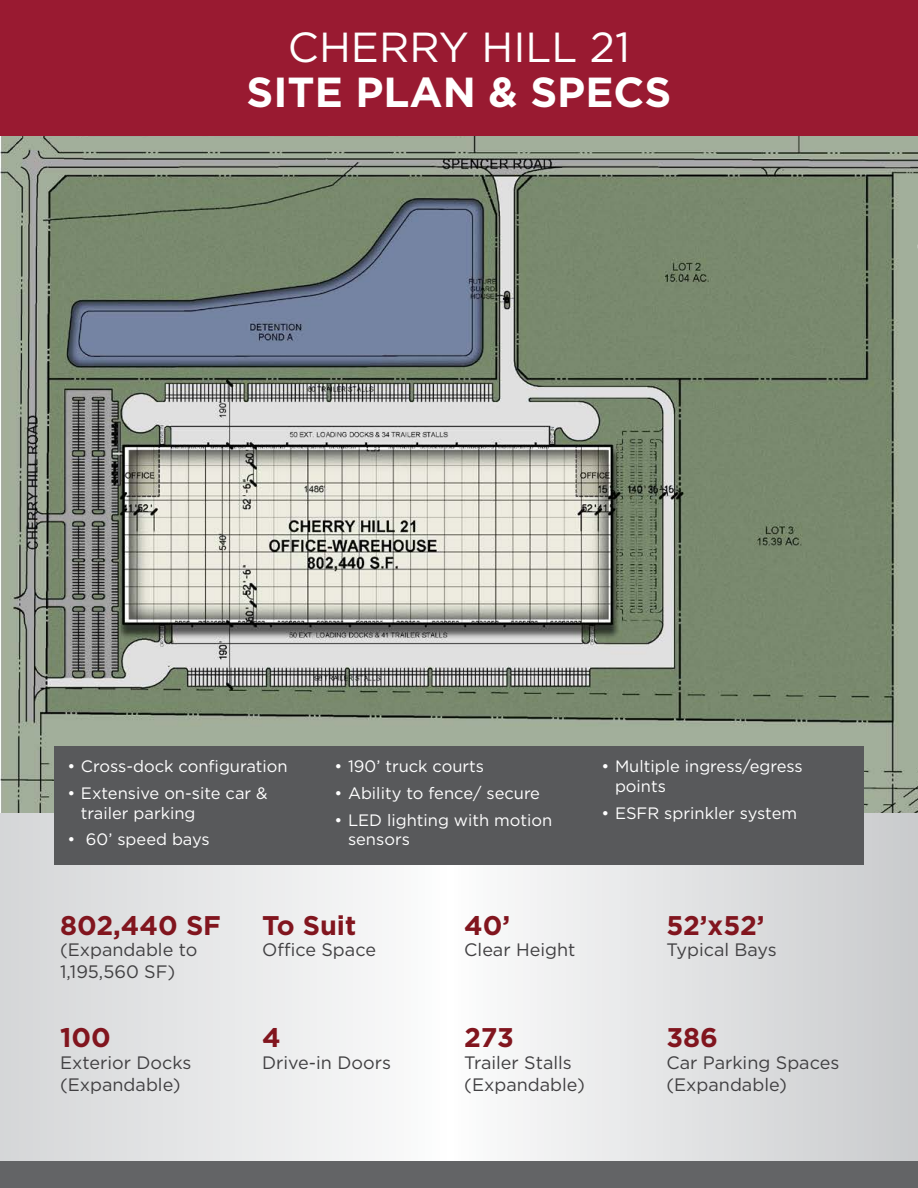
<style>
.page{position:relative;width:918px;height:1188px;background:#fff}
.page>*{position:absolute;margin:0;border:0;box-sizing:border-box;transform-origin:0 0}
.t1{font:700 42px "Gotham";color:#fff}
.t2{font:42px "Gotham";color:#fff}
.t3{font:700 27px "Gotham";color:#81151e}
.t4{font:18px/21.6px "Gotham";color:#414042}
.t5{font:16.5px/19.8px "Gotham";color:#fff}
</style>
<div class="page">
<svg style="left:0;top:812px;width:918px;height:349px"></svg>
<img style="left:0;top:136px;width:918px;height:676px">
<div style="left:0;top:1161px;width:918px;height:27px;background:#636466"></div>
<hr style="left:917px;top:136px;width:1px;height:457px;background:#000">
<svg style="left:914px;top:158px;width:4px;height:92px"></svg>
<div style="left:0;top:0;width:918px;height:136px;background:#991a31"></div>
<div style="left:54px;top:746px;width:810px;height:119px;background:#58595b"></div>
<h1 class="t2" style="left:288px;top:20px;width:344px">CHERRY HILL 21</h1>
<h1 class="t1" style="left:247px;top:64px;width:426px">SITE PLAN &amp; SPECS</h1>
<p class="t5" style="left:68px;top:756px;width:222px">• Cross-dock configuration</p>
<p class="t5" style="left:81px;top:783px;width:188px;text-indent:-13px">• Extensive on-site car &amp; trailer parking</p>
<p class="t5" style="left:68px;top:829px;width:144px">• 60’ speed bays</p>
<p class="t5" style="left:335px;top:756px;width:151px">• 190’ truck courts</p>
<p class="t5" style="left:335px;top:783px;width:207px">• Ability to fence/ secure</p>
<p class="t5" style="left:348px;top:809px;width:206px;text-indent:-13px">• LED lighting with motion sensors</p>
<p class="t5" style="left:615px;top:756px;width:189px;text-indent:-13px">• Multiple ingress/egress points</p>
<p class="t5" style="left:602px;top:803px;width:197px">• ESFR sprinkler system</p>
<h2 class="t3" style="left:60px;top:907px;width:163px">802,440 SF</h2>
<p class="t4" style="left:60px;top:939px;width:139px">(Expandable to<br>1,195,560 SF)</p>
<h2 class="t3" style="left:60px;top:1020px;width:52px">100</h2>
<p class="t4" style="left:60px;top:1051px;width:133px">Exterior Docks (Expandable)</p>
<h2 class="t3" style="left:262px;top:907px;width:96px">To Suit</h2>
<p class="t4" style="left:262px;top:939px;width:115px">Office Space</p>
<h2 class="t3" style="left:262px;top:1020px;width:20px">4</h2>
<p class="t4" style="left:262px;top:1051px;width:130px">Drive-in Doors</p>
<h2 class="t3" style="left:464px;top:907px;width:48px">40’</h2>
<p class="t4" style="left:464px;top:939px;width:113px">Clear Height</p>
<h2 class="t3" style="left:464px;top:1020px;width:51px">273</h2>
<p class="t4" style="left:464px;top:1051px;width:122px">Trailer Stalls (Expandable)</p>
<h2 class="t3" style="left:666px;top:907px;width:100px">52’x52’</h2>
<p class="t4" style="left:666px;top:939px;width:112px">Typical Bays</p>
<h2 class="t3" style="left:666px;top:1020px;width:53px">386</h2>
<p class="t4" style="left:666px;top:1051px;width:174px">Car Parking Spaces (Expandable)</p>
</div>
